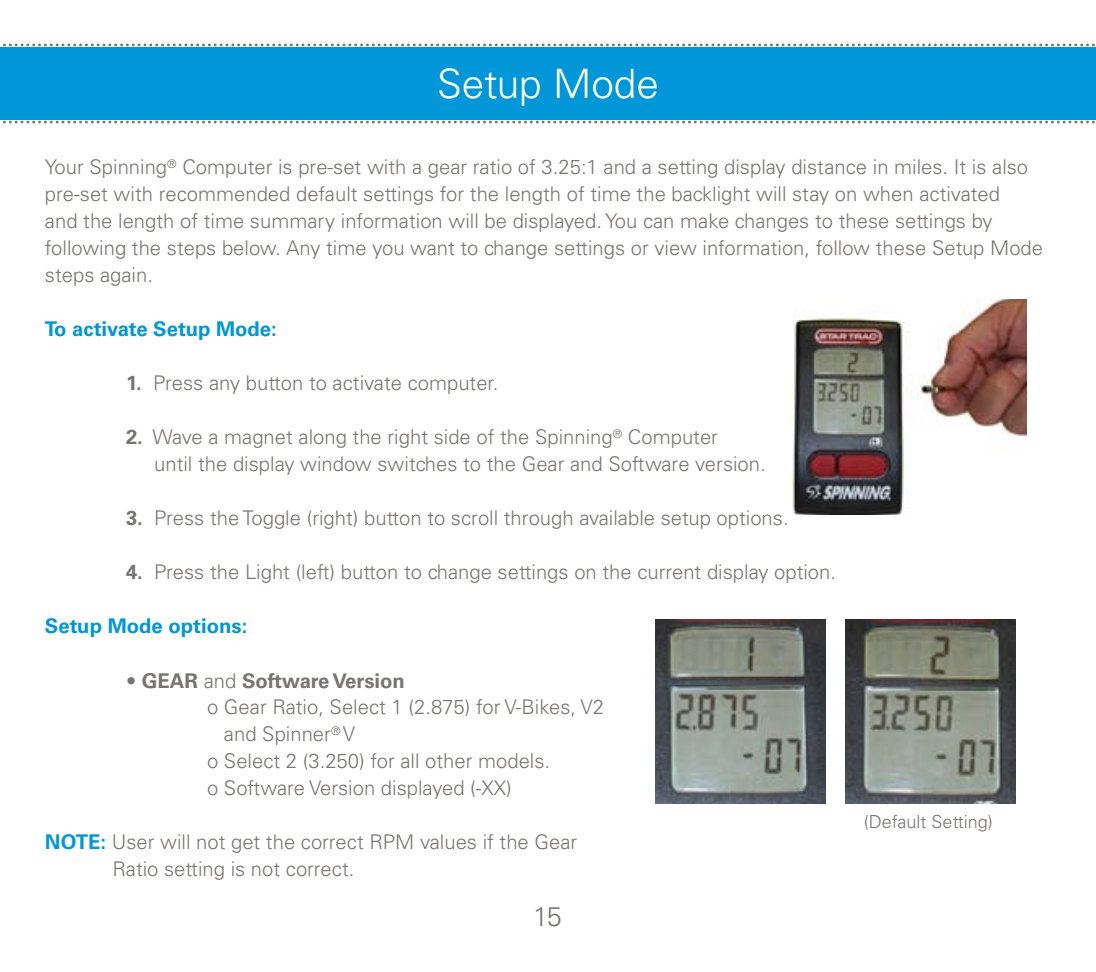
<style>
.page{position:relative;width:1096px;height:972px;background:#fff}
.page>*{position:absolute;margin:0;border:0;box-sizing:border-box;transform-origin:0 0}
.t1{font:300 40.5px "Univers";color:#fff}
.t2{font:300 27px "Univers";color:#777573}
.t3{font:300 20.25px/27px "Univers";color:#777573}
.t4{font:700 20.25px "Univers";color:#0096d7}
.t5{font:700 20.25px "Univers";color:#777573}
.t6{font:300 18px "Univers";color:#777573}
.s1{font-weight:700}
.s2{font-weight:300}
.s3{font-weight:700;color:#0096d7}
</style>
<div class="page">
<div style="left:0;top:48px;width:1095px;height:72px;background:#0096d7"></div>
<svg style="left:3px;top:121px;width:1092px;height:2px"></svg>
<svg style="left:3px;top:44px;width:1092px;height:2px"></svg>
<img style="left:792px;top:299px;width:233px;height:215px">
<img style="left:655px;top:620px;width:169px;height:183px">
<img style="left:845px;top:620px;width:170px;height:183px">
<h1 class="t1" style="left:437px;top:60px;width:223px">Setup Mode</h1>
<p class="t3" style="left:45px;top:154px;width:999px">Your Spinning<sup>®</sup> Computer is pre-set with a gear ratio of 3.25:1 and a setting display distance in miles. It is also pre-set with recommended default settings for the length of time the backlight will stay on when activated<br>and the length of time summary information will be displayed. You can make changes to these settings by following the steps below. Any time you want to change settings or view information, follow these Setup Mode steps again.</p>
<p class="t4" style="left:45px;top:317px;width:233px">To activate Setup Mode:</p>
<p class="t3" style="left:126px;top:370px;width:374px"><span class="s1">1.</span> Press any button to activate computer.</p>
<p class="t3" style="left:154px;top:424px;width:613px;text-indent:-28px"><span class="s1">2.</span> Wave a magnet along the right side of the Spinning<sup>®</sup> Computer<br>until the display window switches to the Gear and Software version.</p>
<p class="t3" style="left:126px;top:505px;width:664px"><span class="s1">3.</span> Press the Toggle (right) button to scroll through available setup options.</p>
<p class="t3" style="left:126px;top:559px;width:711px"><span class="s1">4.</span> Press the Light (left) button to change settings on the current display option.</p>
<p class="t4" style="left:45px;top:615px;width:204px">Setup Mode options:</p>
<p class="t5" style="left:126px;top:669px;width:280px"><span class="s2">•</span> GEAR <span class="s2">and</span> Software Version</p>
<p class="t3" style="left:207px;top:694px;width:398px">o Gear Ratio, Select 1 (2.875) for V-Bikes, V2</p>
<p class="t3" style="left:224px;top:721px;width:133px">and Spinner<sup>®</sup> V</p>
<p class="t3" style="left:207px;top:748px;width:344px">o Select 2 (3.250) for all other models.</p>
<p class="t3" style="left:207px;top:775px;width:306px">o Software Version displayed (-XX)</p>
<p class="t3" style="left:112px;top:829px;width:466px;text-indent:-68px"><span class="s3">NOTE:</span> User will not get the correct RPM values if the Gear<br>Ratio setting is not correct.</p>
<p class="t6" style="left:863px;top:810px;width:130px">(Default Setting)</p>
<h2 class="t2" style="left:533px;top:901px;width:30px">15</h2>
</div>
